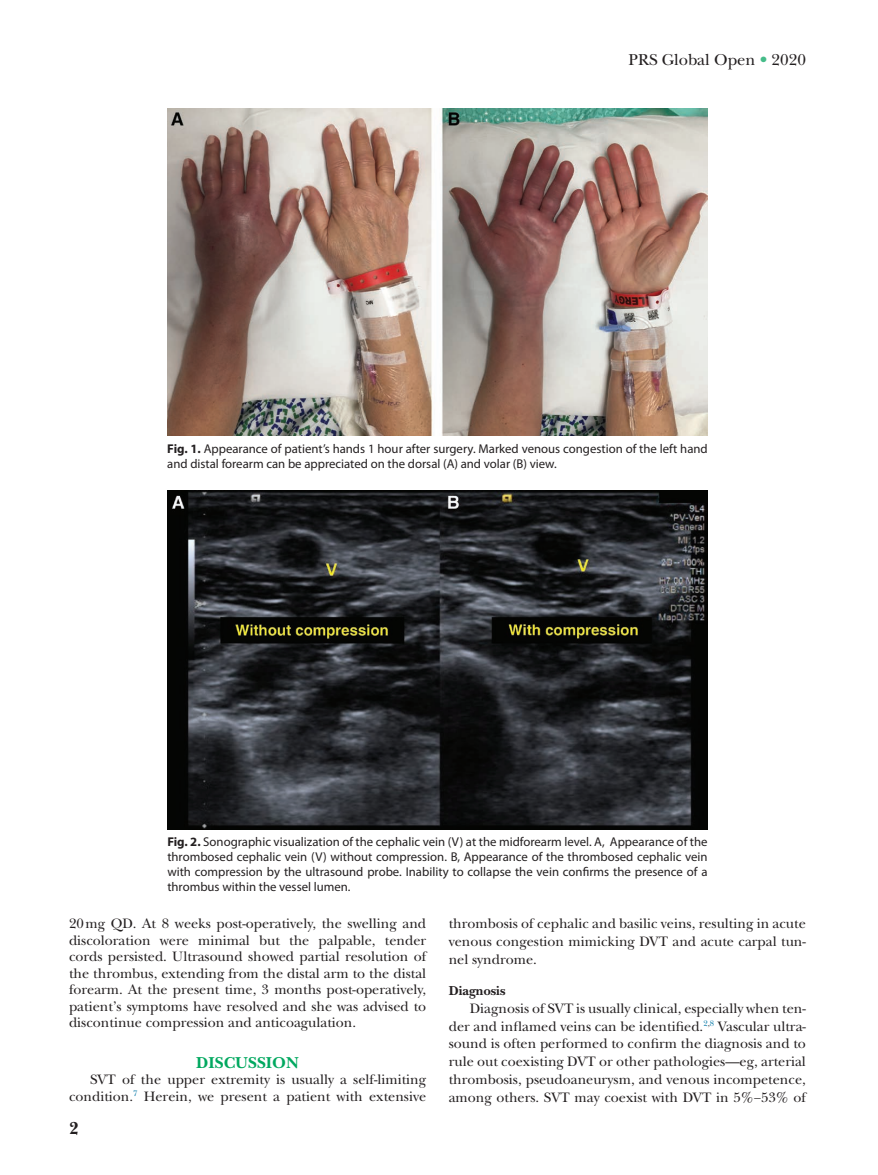
<style>
.page{position:relative;width:878px;height:1175px;background:#fff}
.page>*{position:absolute;margin:0;border:0;box-sizing:border-box;transform-origin:0 0}
.t1{font:700 18px "New Baskerville Std";color:#231f20}
.t2{font:16.5px "New Baskerville Std";color:#231f20}
.t3{font:700 16.5px "New Baskerville Std";color:#00a85f}
.t4{font:14.25px/16.5px "New Baskerville Std";color:#231f20;text-align:justify}
.t5{font:700 13.5px "New Baskerville Std";color:#231f20}
.t6{font:12.75px/15px "Myriad Pro";color:#231f20}
.s1{color:#45bc89}
.s2{font-weight:700}
</style>
<div class="page">
<img style="left:167px;top:108px;width:540px;height:327px">
<img style="left:167px;top:490px;width:540px;height:339px">
<p class="t2" style="left:628px;top:50px;width:179px">PRS Global Open <span class="s1">•</span> 2020</p>
<p class="t6" style="left:167px;top:441px;width:542px"><span class="s2">Fig. 1.</span> Appearance of patient’s hands 1 hour after surgery. Marked venous congestion of the left hand and distal forearm can be appreciated on the dorsal (A) and volar (B) view.</p>
<p class="t6" style="left:167px;top:834px;width:542px;text-align:justify"><span class="s2">Fig. 2.</span> Sonographic visualization of the cephalic vein (V) at the midforearm level. A, Appearance of the thrombosed cephalic vein (V) without compression. B, Appearance of the thrombosed cephalic vein with compression by the ultrasound probe. Inability to collapse the vein confirms the presence of a thrombus within the vessel lumen.</p>
<p class="t4" style="left:69px;top:915px;width:359px">20mg QD. At 8 weeks post-operatively, the swelling and discoloration were minimal but the palpable, tender cords persisted. Ultrasound showed partial resolution of the thrombus, extending from the distal arm to the distal forearm. At the present time, 3 months post-operatively, patient’s symptoms have resolved and she was advised to discontinue compression and anticoagulation.</p>
<p class="t3" style="left:196px;top:1052px;width:104px">DISCUSSION</p>
<p class="t4" style="left:69px;top:1071px;width:359px;text-align:right">SVT of the upper extremity is usually a self-limiting condition.<sup>7</sup> Herein, we present a patient with extensive</p>
<p class="t1" style="left:69px;top:1118px;width:11px">2</p>
<p class="t4" style="left:448px;top:914px;width:359px;line-height:17.7px">thrombosis of cephalic and basilic veins, resulting in acute venous congestion mimicking DVT and acute carpal tun&shy;nel syndrome.</p>
<p class="t5" style="left:448px;top:982px;width:58px">Diagnosis</p>
<p class="t4" style="left:448px;top:999px;width:359px;line-height:17.7px;text-indent:21px">Diagnosis of SVT is usually clinical, especially when ten&shy;der and inflamed veins can be identified.<sup>2</sup><sup>,</sup><sup>8</sup> Vascular ultra&shy;sound is often performed to confirm the diagnosis and to rule out coexisting DVT or other pathologies—eg, arterial thrombosis, pseudoaneurysm, and venous incompetence, among others. SVT may coexist with DVT in 5%−53% of</p>
</div>
